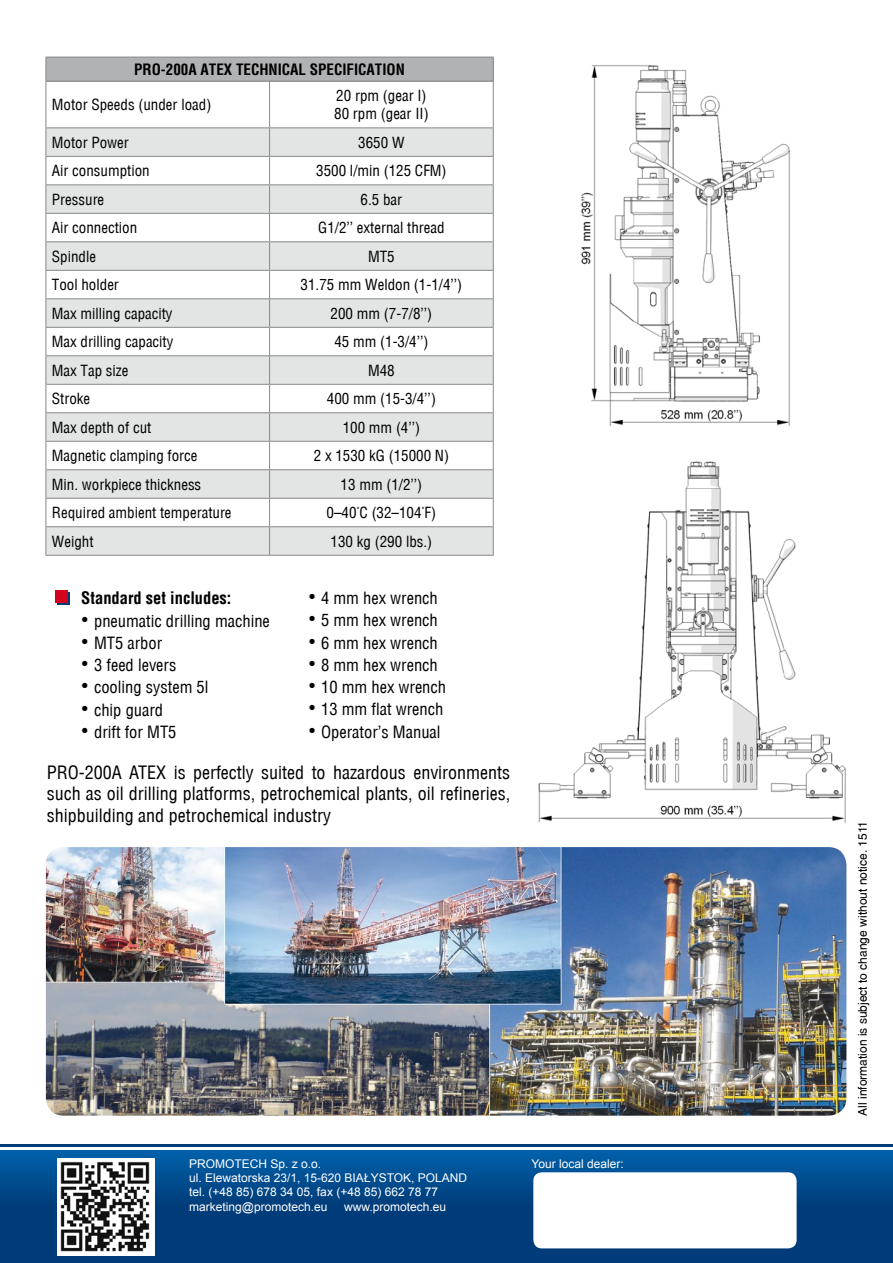
<style>
.page{position:relative;width:893px;height:1263px;background:#fff}
.page>*{position:absolute;margin:0;border:0;box-sizing:border-box;transform-origin:0 0}
.t1{font:21px/22.2px "Arial";color:#000;text-align:justify}
.t2{font:18px/21.6px "Switzerland Condensed";color:#000;text-align:justify}
.t3{font:16.5px/22.2px "Switzerland Condensed";color:#000}
.t4{font:700 16.5px "Switzerland Condensed";color:#000}
.t5{font:15px/18px "Switzerland Condensed";color:#000}
.t6{font:700 15px "Switzerland Condensed";color:#000}
.t7{font:12px/14.4px "Arial";color:#fff}
.t8{font:12px "Switzerland";color:#000}
</style>
<div class="page">
<div style="left:0;top:1150px;width:893px;height:113px;background:linear-gradient(to bottom,#00579d,#02346d)"></div>
<hr style="left:0;top:1144px;width:893px;height:2px;background:#003c79">
<div style="left:57px;top:1158px;width:98px;height:98px;background:#fff"></div>
<div style="left:533px;top:1172px;width:264px;height:76px;background:#fff;border-radius:9px"></div>
<div style="left:57px;top:592px;width:13px;height:12px;background:#003c79"></div>
<div style="left:55px;top:590px;width:13px;height:13px;background:#d3021d"></div>
<div style="left:46px;top:57px;width:447px;height:24px;background:#b1b2b4"></div>
<svg style="left:47px;top:128px;width:446px;height:427px;fill:#e3e4e4"></svg>
<hr style="left:46px;top:57px;width:224px;height:1px;background:#878889">
<svg style="left:46px;top:57px;width:1px;height:24px"></svg>
<hr style="left:270px;top:57px;width:224px;height:1px;background:#878889">
<svg style="left:493px;top:57px;width:1px;height:24px"></svg>
<hr style="left:46px;top:81px;width:224px;height:1px;background:#878889">
<hr style="left:46px;top:81px;width:1px;height:46px;background:#878889">
<hr style="left:270px;top:81px;width:224px;height:1px;background:#878889">
<hr style="left:269px;top:81px;width:1px;height:46px;background:#878889">
<hr style="left:493px;top:81px;width:1px;height:46px;background:#878889">
<hr style="left:46px;top:127px;width:224px;height:1px;background:#878889">
<hr style="left:270px;top:127px;width:224px;height:1px;background:#878889">
<hr style="left:46px;top:156px;width:224px;height:1px;background:#878889">
<hr style="left:270px;top:156px;width:224px;height:1px;background:#878889">
<hr style="left:46px;top:184px;width:224px;height:1px;background:#878889">
<hr style="left:270px;top:184px;width:224px;height:1px;background:#878889">
<hr style="left:46px;top:213px;width:224px;height:1px;background:#878889">
<hr style="left:270px;top:213px;width:224px;height:1px;background:#878889">
<hr style="left:46px;top:241px;width:224px;height:1px;background:#878889">
<hr style="left:270px;top:241px;width:224px;height:1px;background:#878889">
<hr style="left:46px;top:270px;width:224px;height:1px;background:#878889">
<hr style="left:270px;top:270px;width:224px;height:1px;background:#878889">
<hr style="left:46px;top:298px;width:224px;height:1px;background:#878889">
<hr style="left:270px;top:298px;width:224px;height:1px;background:#878889">
<hr style="left:46px;top:327px;width:224px;height:1px;background:#878889">
<hr style="left:270px;top:327px;width:224px;height:1px;background:#878889">
<hr style="left:46px;top:355px;width:224px;height:1px;background:#878889">
<hr style="left:270px;top:355px;width:224px;height:1px;background:#878889">
<hr style="left:46px;top:384px;width:224px;height:1px;background:#878889">
<hr style="left:270px;top:384px;width:224px;height:1px;background:#878889">
<hr style="left:46px;top:412px;width:224px;height:1px;background:#878889">
<hr style="left:270px;top:412px;width:224px;height:1px;background:#878889">
<hr style="left:46px;top:441px;width:224px;height:1px;background:#878889">
<hr style="left:270px;top:441px;width:224px;height:1px;background:#878889">
<hr style="left:46px;top:469px;width:224px;height:1px;background:#878889">
<hr style="left:270px;top:469px;width:224px;height:1px;background:#878889">
<hr style="left:46px;top:498px;width:224px;height:1px;background:#878889">
<hr style="left:270px;top:498px;width:224px;height:1px;background:#878889">
<hr style="left:46px;top:526px;width:224px;height:1px;background:#878889">
<svg style="left:46px;top:128px;width:1px;height:427px"></svg>
<hr style="left:270px;top:526px;width:224px;height:1px;background:#878889">
<svg style="left:269px;top:128px;width:1px;height:427px"></svg>
<svg style="left:493px;top:128px;width:1px;height:427px"></svg>
<hr style="left:46px;top:555px;width:224px;height:1px;background:#878889">
<hr style="left:270px;top:555px;width:224px;height:1px;background:#878889">
<img style="left:46px;top:847px;width:800px;height:268px;border-radius:18px">
<img style="left:60px;top:1161px;width:90px;height:91px">
<img style="left:581px;top:65px;width:209px;height:362px">
<img style="left:538px;top:461px;width:308px;height:362px">
<p class="t6" style="left:134px;top:61px;width:272px">PRO-200A ATEX TECHNICAL SPECIFICATION</p>
<p class="t5" style="left:52px;top:96px;width:161px">Motor Speeds (under load)</p>
<p class="t5" style="left:334px;top:87px;width:96px">20 rpm (gear I)<br>80 rpm (gear II)</p>
<p class="t5" style="left:52px;top:134px;width:79px">Motor Power</p>
<p class="t5" style="left:358px;top:134px;width:48px">3650 W</p>
<p class="t5" style="left:52px;top:162px;width:99px">Air consumption</p>
<p class="t5" style="left:316px;top:162px;width:132px">3500 l/min (125 CFM)</p>
<p class="t5" style="left:52px;top:191px;width:54px">Pressure</p>
<p class="t5" style="left:361px;top:191px;width:43px">6.5 bar</p>
<p class="t5" style="left:52px;top:219px;width:87px">Air connection</p>
<p class="t5" style="left:318px;top:219px;width:128px">G1/2’’ external thread</p>
<p class="t5" style="left:52px;top:247px;width:46px">Spindle</p>
<p class="t5" style="left:368px;top:247px;width:28px">MT5</p>
<p class="t5" style="left:52px;top:276px;width:69px">Tool holder</p>
<p class="t5" style="left:301px;top:276px;width:163px">31.75 mm Weldon (1-1/4’’)</p>
<p class="t5" style="left:52px;top:304px;width:122px">Max milling capacity</p>
<p class="t5" style="left:331px;top:304px;width:103px">200 mm (7-7/8’’)</p>
<p class="t5" style="left:52px;top:333px;width:123px">Max drilling capacity</p>
<p class="t5" style="left:334px;top:333px;width:96px">45 mm (1-3/4’’)</p>
<p class="t5" style="left:52px;top:361px;width:78px">Max Tap size</p>
<p class="t5" style="left:368px;top:361px;width:28px">M48</p>
<p class="t5" style="left:52px;top:390px;width:40px">Stroke</p>
<p class="t5" style="left:327px;top:390px;width:111px">400 mm (15-3/4’’)</p>
<p class="t5" style="left:52px;top:418px;width:101px">Max depth of cut</p>
<p class="t5" style="left:343px;top:418px;width:79px">100 mm (4’’)</p>
<p class="t5" style="left:52px;top:447px;width:147px">Magnetic clamping force</p>
<p class="t5" style="left:314px;top:447px;width:137px">2 x 1530 kG (15000 N)</p>
<p class="t5" style="left:52px;top:475px;width:151px">Min. workpiece thickness</p>
<p class="t5" style="left:341px;top:475px;width:83px">13 mm (1/2’’)</p>
<p class="t5" style="left:52px;top:504px;width:181px">Required ambient temperature</p>
<p class="t5" style="left:327px;top:504px;width:111px">0–40°C (32–104°F)</p>
<p class="t5" style="left:52px;top:532px;width:43px">Weight</p>
<p class="t5" style="left:331px;top:532px;width:103px">130 kg (290 lbs.)</p>
<p class="t4" style="left:81px;top:588px;width:152px">Standard set includes:</p>
<p class="t3" style="left:94px;top:609px;width:177px">pneumatic drilling machine<br>MT5 arbor<br>3 feed levers<br>cooling system 5l<br>chip guard<br>drift for MT5</p>
<h1 class="t1" style="left:81px;top:608px;width:9px">• • • • • •</h1>
<p class="t3" style="left:321px;top:587px;width:127px">4 mm hex wrench<br>5 mm hex wrench<br>6 mm hex wrench<br>8 mm hex wrench<br>10 mm hex wrench<br>13 mm flat wrench<br>Operator’s Manual</p>
<h1 class="t1" style="left:308px;top:586px;width:9px">• • • • • • •</h1>
<p class="t2" style="left:47px;top:761px;width:465px">PRO-200A ATEX is perfectly suited to hazardous environments such as oil drilling platforms, petrochemical plants, oil refineries, shipbuilding and petrochemical industry</p>
<p class="t7" style="left:189px;top:1156px;width:279px">PROMOTECH Sp. z o.o.<br>ul. Elewatorska 23/1, 15-620 BIAŁYSTOK, POLAND tel. (+48 85) 678 34 05, fax (+48 85) 662 78 77 marketing@promotech.eu</p>
<p class="t7" style="left:344px;top:1199px;width:104px">www.promotech.eu</p>
<p class="t7" style="left:531px;top:1156px;width:94px">Your local dealer:</p>
<p class="t8" style="left:855px;top:1116px;width:296px;rotate:-90deg">All information is subject to change without notice. 1511</p>
</div>
